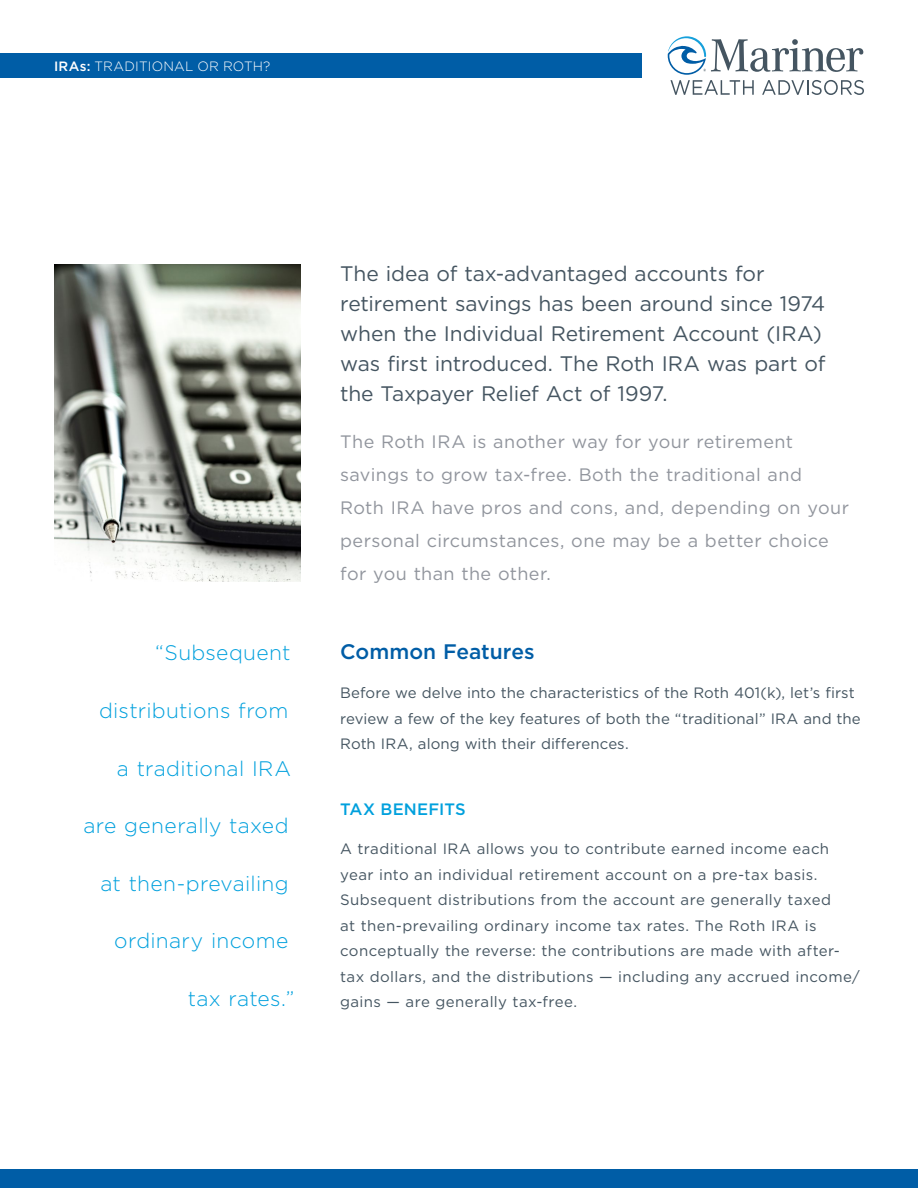
<style>
.page{position:relative;width:918px;height:1188px;background:#fff}
.page>*{position:absolute;margin:0;border:0;box-sizing:border-box;transform-origin:0 0}
.t1{font:21px/30px "Gotham";letter-spacing:-.005em;color:#455561}
.t2{font:300 21px "Gotham";letter-spacing:.015em;color:#00a0dd}
.t3{font:500 21px "Gotham";color:#005da6}
.t4{font:18px/33px "Gotham";letter-spacing:.02em;color:#91959d}
.t5{font:500 16.5px "Gotham";letter-spacing:.015em;color:#00a0dd}
.t6{font:15px/25.5px "Gotham";letter-spacing:.02em;color:#455561}
.t7{font:15px/25.5px "Gotham";color:#455561}
.t8{font:300 13.5px "Gotham";letter-spacing:.015em;color:#fff}
.s1{font-weight:500}
</style>
<div class="page">
<div style="left:0;top:1170px;width:918px;height:18px;background:#005da6"></div>
<img style="left:54px;top:264px;width:246px;height:317px">
<svg style="left:668px;top:36px;width:196px;height:59px"></svg>
<div style="left:0;top:53px;width:642px;height:24px;background:#005da6"></div>
<p class="t8" style="left:54px;top:57px;width:218px"><span class="s1">IRAs:</span> TRADITIONAL OR ROTH?</p>
<h1 class="t2" style="left:155px;top:640px;width:137px">“Subsequent</h1>
<h1 class="t2" style="left:99px;top:697px;width:191px">distributions from</h1>
<h1 class="t2" style="left:117px;top:755px;width:176px">a traditional IRA</h1>
<h1 class="t2" style="left:84px;top:813px;width:207px">are generally taxed</h1>
<h1 class="t2" style="left:100px;top:870px;width:190px">at then-prevailing</h1>
<h1 class="t2" style="left:114px;top:928px;width:176px">ordinary income</h1>
<h1 class="t2" style="left:188px;top:985px;width:108px">tax rates.”</h1>
<h1 class="t1" style="left:340px;top:258px;width:487px">The idea of tax-advantaged accounts for retirement savings has been around since 1974 when the Individual Retirement Account (IRA) was first introduced. The Roth IRA was part of the Taxpayer Relief Act of 1997.</h1>
<p class="t4" style="left:340px;top:424px;width:510px">The Roth IRA is another way for your retirement savings to grow tax-free. Both the traditional and Roth IRA have pros and cons, and, depending on your personal circumstances, one may be a better choice for you than the other.</p>
<h1 class="t3" style="left:340px;top:638px;width:196px">Common Features</h1>
<p class="t7" style="left:340px;top:680px;width:522px">Before we delve into the characteristics of the Roth 401(k), let’s first review a few of the key features of both the “traditional” IRA and the<br>Roth IRA, along with their differences.</p>
<p class="t5" style="left:340px;top:798px;width:127px">TAX BENEFITS</p>
<p class="t6" style="left:340px;top:836px;width:521px">A traditional IRA allows you to contribute earned income each year into an individual retirement account on a pre-tax basis.<br>Subsequent distributions from the account are generally taxed<br>at then-prevailing ordinary income tax rates. The Roth IRA is conceptually the reverse: the contributions are made with after&shy;tax dollars, and the distributions — including any accrued income/ gains — are generally tax-free.</p>
</div>
